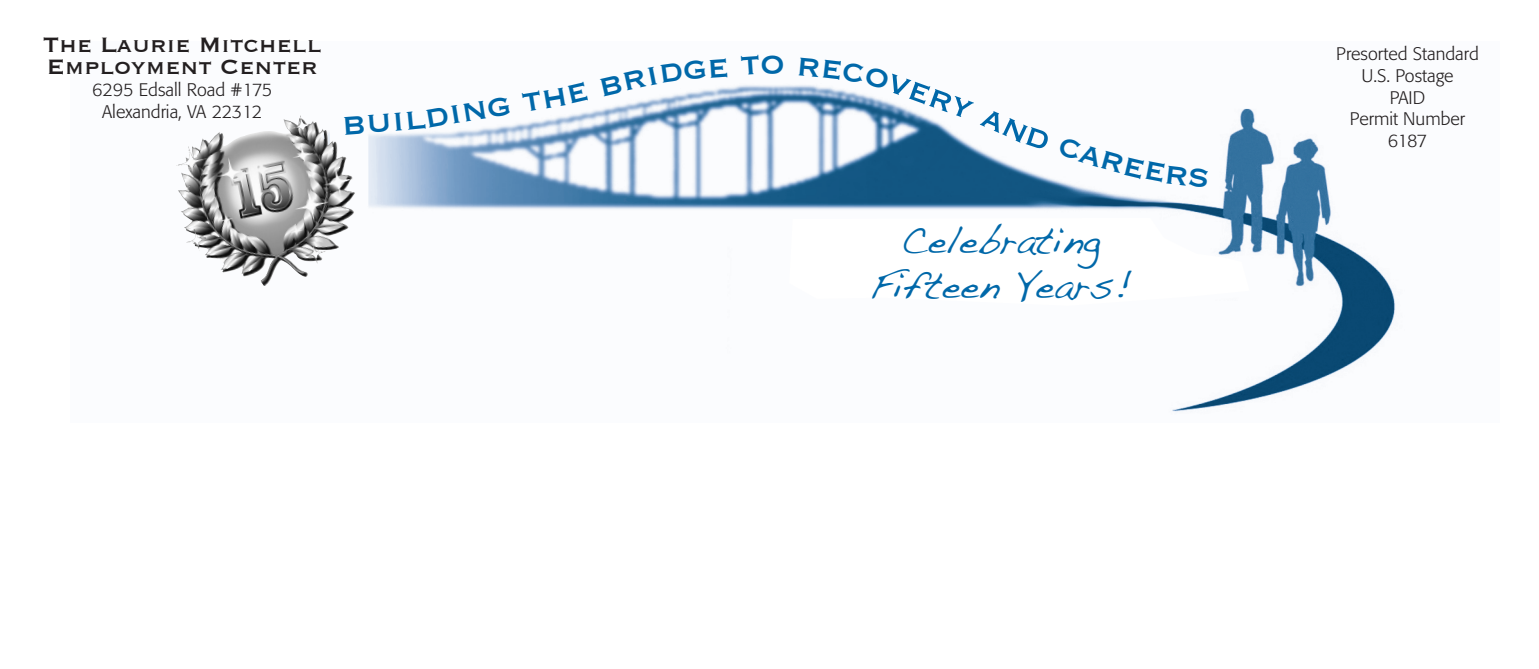
<style>
.page{position:relative;width:1539px;height:669px;background:#fff}
.page>*{position:absolute;margin:0;border:0;box-sizing:border-box;transform-origin:0 0}
.t1{font:40.5px "Copperplate";color:#0068a9}
.t2{font:38.25px "Handwriting Dakota";color:#0068a9}
.t3{font:27px "Copperplate";color:#231f20}
.t4{font:300 18px/21.6px "Formata";color:#231f20;text-align:center}
</style>
<div class="page">
<img style="left:176px;top:85px;width:1220px;height:327px">
<img style="left:178px;top:116px;width:123px;height:138px">
<svg style="left:789px;top:218px;width:461px;height:87px"></svg>
<svg style="left:344px;top:106px;width:105px;height:29px"></svg>
<svg style="left:544px;top:85px;width:216px;height:23px"></svg>
<svg style="left:799px;top:85px;width:175px;height:34px"></svg>
<svg style="left:980px;top:108px;width:70px;height:42px"></svg>
<svg style="left:1058px;top:137px;width:150px;height:50px"></svg>
<p class="t3" style="left:43px;top:27px;width:281px">The Laurie Mitchell</p>
<p class="t3" style="left:47px;top:50px;width:272px">Employment Center</p>
<p class="t4" style="left:92px;top:79px;width:182px">6295 Edsall Road #175</p>
<p class="t4" style="left:102px;top:101px;width:162px">Alexandria, VA 22312</p>
<p class="t1" style="left:445px;top:87px;width:96px;rotate:-9deg">ing t</p>
<p class="t1" style="left:760px;top:37px;width:26px">o</p>
<p class="t2" style="left:901px;top:217px;width:201px">Celebrating</p>
<p class="t2" style="left:869px;top:262px;width:264px">Fifteen Years!</p>
<p class="t4" style="left:1336px;top:43px;width:144px">Presorted Standard</p>
<p class="t4" style="left:1361px;top:65px;width:94px">U.S. Postage</p>
<p class="t4" style="left:1390px;top:87px;width:37px">PAID</p>
<p class="t4" style="left:1350px;top:108px;width:117px">Permit Number<br>6187</p>
</div>
